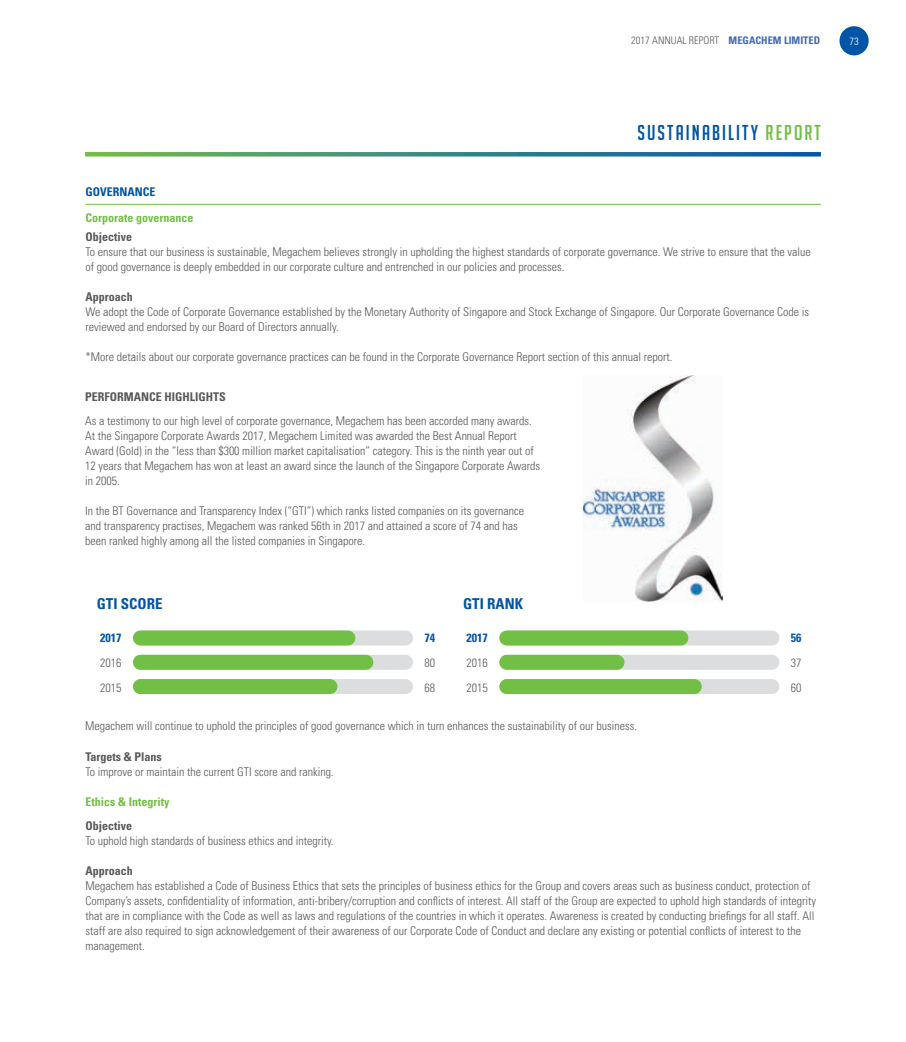
<style>
.page{position:relative;width:906px;height:1042px;background:#fff}
.page>*{position:absolute;margin:0;border:0;box-sizing:border-box;transform-origin:0 0}
.t1{font:21px "Big Noodle Titling";letter-spacing:.1em;color:#0154a6}
.Body_Text{font:700 condensed 15px "Univers LT Std";color:#0154a6}
.Body_Text-2{font:300 condensed 12px/15px "Univers LT Std";color:#57585a}
.Body_Text-3{font:700 condensed 12px "Univers LT Std";color:#57585a}
.Body_Text-4{font:700 condensed 12px "Univers LT Std";color:#71bf44}
.Body_Text-5{font:700 condensed 12px "Univers LT Std";color:#0154a6}
.t2{font:300 condensed 10.5px "Univers LT Std";color:#57585a}
.t3{font:300 condensed 10.5px "Univers LT Std";color:#fff}
.s1{font-weight:700;color:#406ab4}
.s2{color:#71bf44}
</style>
<div class="page">
<div style="left:140px;top:630px;width:265px;height:15px;background:#dcdddf"></div>
<div style="left:507px;top:630px;width:265px;height:15px;background:#dcdddf"></div>
<div style="left:140px;top:679px;width:265px;height:15px;background:#dcdddf"></div>
<div style="left:507px;top:679px;width:265px;height:15px;background:#dcdddf"></div>
<svg style="left:366px;top:655px;width:39px;height:15px"></svg>
<div style="left:507px;top:655px;width:265px;height:15px;background:#dcdddf"></div>
<div style="left:140px;top:630px;width:208px;height:15px;background:#71bf44"></div>
<div style="left:507px;top:630px;width:174px;height:15px;background:#71bf44"></div>
<div style="left:140px;top:655px;width:226px;height:15px;background:#71bf44"></div>
<div style="left:507px;top:655px;width:110px;height:15px;background:#71bf44"></div>
<div style="left:140px;top:679px;width:190px;height:15px;background:#71bf44"></div>
<div style="left:507px;top:679px;width:187px;height:15px;background:#71bf44"></div>
<hr style="left:85px;top:204px;width:736px;height:1px;background:#71bf44">
<img style="left:583px;top:375px;width:139px;height:226px">
<svg style="left:85px;top:152px;width:736px;height:4px;background:#3b877f"></svg>
<div style="left:839px;top:26px;width:29px;height:29px;background:#0154a6;border-radius:50%"></div>
<p class="t2" style="left:631px;top:34px;width:190px">2017 ANNUAL REPORT <span class="s1">MEGACHEM LIMITED</span></p>
<p class="t3" style="left:849px;top:35px;width:11px">73</p>
<h1 class="t1" style="left:637px;top:121px;width:185px">SUSTAINABILITY <span class="s2">REPORT</span></h1>
<p class="Body_Text-5" style="left:85px;top:184px;width:72px">GOVERNANCE</p>
<p class="Body_Text-4" style="left:85px;top:210px;width:109px">Corporate governance</p>
<p class="Body_Text-3" style="left:85px;top:229px;width:48px">Objective</p>
<p class="Body_Text-2" style="left:85px;top:244px;width:727px">To ensure that our business is sustainable, Megachem believes strongly in upholding the highest standards of corporate governance. We strive to ensure that the value of good governance is deeply embedded in our corporate culture and entrenched in our policies and processes.</p>
<p class="Body_Text-3" style="left:85px;top:289px;width:49px">Approach</p>
<p class="Body_Text-2" style="left:85px;top:304px;width:725px">We adopt the Code of Corporate Governance established by the Monetary Authority of Singapore and Stock Exchange of Singapore. Our Corporate Governance Code is reviewed and endorsed by our Board of Directors annually.</p>
<p class="Body_Text-2" style="left:85px;top:349px;width:589px">*More details about our corporate governance practices can be found in the Corporate Governance Report section of this annual report.</p>
<p class="Body_Text-3" style="left:85px;top:390px;width:142px">PERFORMANCE HIGHLIGHTS</p>
<p class="Body_Text-2" style="left:85px;top:413px;width:456px">As a testimony to our high level of corporate governance, Megachem has been accorded many awards.<br>At the Singapore Corporate Awards 2017, Megachem Limited was awarded the Best Annual Report Award (Gold) in the “less than $300 million market capitalisation” category. This is the ninth year out of 12 years that Megachem has won at least an award since the launch of the Singapore Corporate Awards in 2005.</p>
<p class="Body_Text-2" style="left:85px;top:503px;width:440px">In the BT Governance and Transparency Index (“GTI”) which ranks listed companies on its governance and transparency practises, Megachem was ranked 56th in 2017 and attained a score of 74 and has been ranked highly among all the listed companies in Singapore.</p>
<p class="Body_Text" style="left:97px;top:595px;width:67px">GTI SCORE</p>
<p class="Body_Text" style="left:463px;top:595px;width:62px">GTI RANK</p>
<p class="Body_Text-5" style="left:100px;top:631px;width:23px">2017</p>
<p class="Body_Text-2" style="left:100px;top:655px;width:23px">2016</p>
<p class="Body_Text-2" style="left:100px;top:680px;width:23px">2015</p>
<p class="Body_Text-5" style="left:466px;top:631px;width:23px">2017</p>
<p class="Body_Text-2" style="left:466px;top:655px;width:23px">2016</p>
<p class="Body_Text-2" style="left:466px;top:680px;width:23px">2015</p>
<p class="Body_Text-5" style="left:424px;top:631px;width:12px">74</p>
<p class="Body_Text-2" style="left:424px;top:655px;width:12px">80</p>
<p class="Body_Text-2" style="left:424px;top:680px;width:12px">68</p>
<p class="Body_Text-5" style="left:790px;top:631px;width:12px">56</p>
<p class="Body_Text-2" style="left:790px;top:655px;width:12px">37</p>
<p class="Body_Text-2" style="left:790px;top:680px;width:12px">60</p>
<p class="Body_Text-2" style="left:85px;top:718px;width:553px">Megachem will continue to uphold the principles of good governance which in turn enhances the sustainability of our business.</p>
<p class="Body_Text-3" style="left:85px;top:749px;width:78px">Targets &amp; Plans</p>
<p class="Body_Text-2" style="left:85px;top:764px;width:250px">To improve or maintain the current GTI score and ranking.</p>
<p class="Body_Text-4" style="left:85px;top:794px;width:86px">Ethics &amp; Integrity</p>
<p class="Body_Text-3" style="left:85px;top:818px;width:48px">Objective</p>
<p class="Body_Text-2" style="left:85px;top:833px;width:250px">To uphold high standards of business ethics and integrity.</p>
<p class="Body_Text-3" style="left:85px;top:863px;width:49px">Approach</p>
<p class="Body_Text-2" style="left:85px;top:878px;width:732px">Megachem has established a Code of Business Ethics that sets the principles of business ethics for the Group and covers areas such as business conduct, protection of Company’s assets, confidentiality of information, anti-bribery/corruption and conflicts of interest. All staff of the Group are expected to uphold high standards of integrity that are in compliance with the Code as well as laws and regulations of the countries in which it operates. Awareness is created by conducting briefings for all staff. All staff are also required to sign acknowledgement of their awareness of our Corporate Code of Conduct and declare any existing or potential conflicts of interest to the management.</p>
</div>
